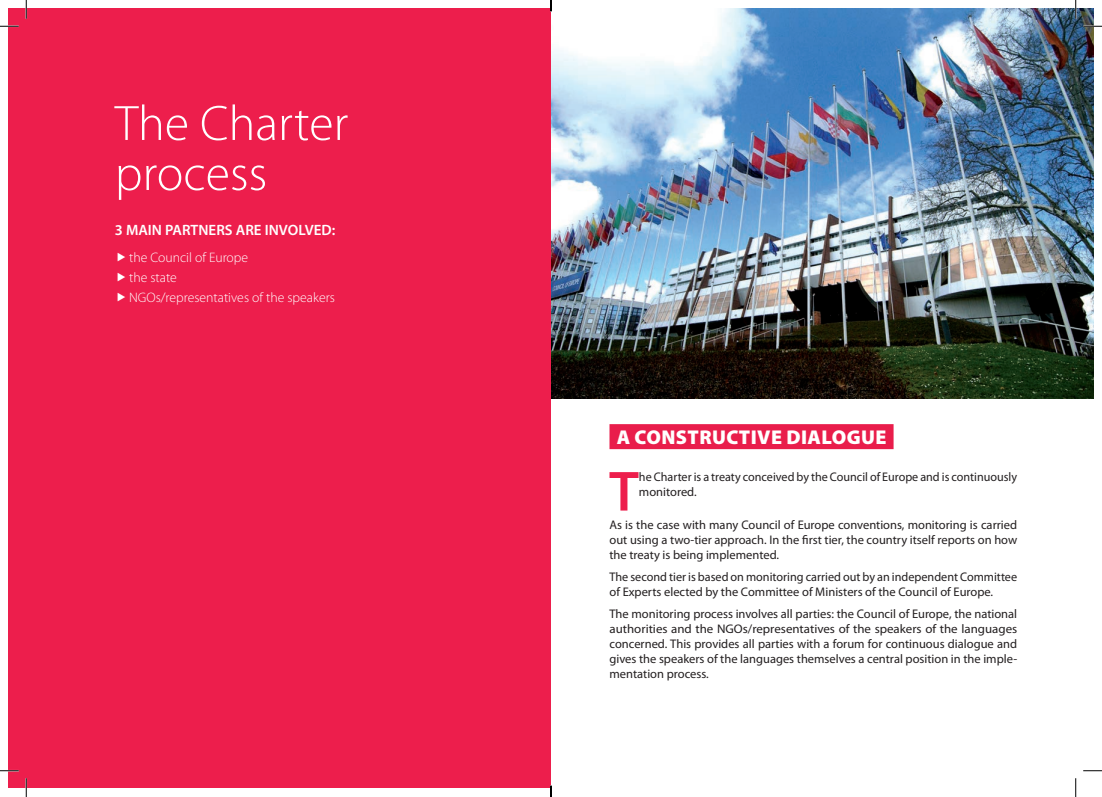
<style>
.page{position:relative;width:1102px;height:797px;background:#fff}
.page>*{position:absolute;margin:0;border:0;box-sizing:border-box;transform-origin:0 0}
.t1{font:600 57px "Myriad Pro";color:#ed1e4c}
.t2{font:300 50px/50px "Myriad Pro";color:#fff}
.t3{font:900 20px "Myriad Pro";letter-spacing:.02em;color:#fff}
.t4{font:600 15px "Myriad Pro";color:#fff}
.t5{font:300 13.75px/20px "Myriad Pro";color:#fff}
.t6{font:12.5px/15px "Myriad Pro";color:#231f20}
</style>
<div class="page">
<img style="left:551px;top:9px;width:542px;height:389px">
<div style="left:9px;top:9px;width:542px;height:779px;background:#ed1e4c"></div>
<div style="left:609px;top:424px;width:284px;height:25px;background:#e91d4b"></div>
<svg style="left:0;top:25px;width:19px;height:2px"></svg>
<svg style="left:1083px;top:25px;width:18px;height:2px"></svg>
<svg style="left:0;top:770px;width:19px;height:1px"></svg>
<svg style="left:1083px;top:770px;width:18px;height:1px"></svg>
<svg style="left:25px;top:0;width:2px;height:19px"></svg>
<svg style="left:25px;top:778px;width:2px;height:19px"></svg>
<svg style="left:1074px;top:0;width:2px;height:19px"></svg>
<svg style="left:1075px;top:778px;width:1px;height:19px"></svg>
<svg style="left:550px;top:785px;width:1px;height:12px"></svg>
<h2 class="t2" style="left:115px;top:98px;width:235px">The Charter process</h2>
<p class="t4" style="left:115px;top:220px;width:222px">3 MAIN PARTNERS ARE INVOLVED:</p>
<p class="t5" style="left:129px;top:247px;width:207px">the Council of Europe<br>the state<br>NGOs/representatives of the speakers</p>
<h3 class="t3" style="left:616px;top:423px;width:271px">A CONSTRUCTIVE DIALOGUE</h3>
<h1 class="t1" style="left:609px;top:455px;width:31px">T</h1>
<p class="t6" style="left:639px;top:468px;width:379px">he Charter is a treaty conceived by the Council of Europe and is continuously monitored.</p>
<p class="t6" style="left:609px;top:517px;width:409px;text-align:justify">As is the case with many Council of Europe conventions, monitoring is carried out using a two-tier approach. In the first tier, the country itself reports on how the treaty is being implemented.</p>
<p class="t6" style="left:609px;top:569px;width:409px">The second tier is based on monitoring carried out by an independent Committee of Experts elected by the Committee of Ministers of the Council of Europe.</p>
<p class="t6" style="left:609px;top:606px;width:409px;text-align:justify">The monitoring process involves all parties: the Council of Europe, the national authorities and the NGOs/representatives of the speakers of the languages concerned. This provides all parties with a forum for continuous dialogue and gives the speakers of the languages themselves a central position in the imple&shy;mentation process.</p>
</div>
